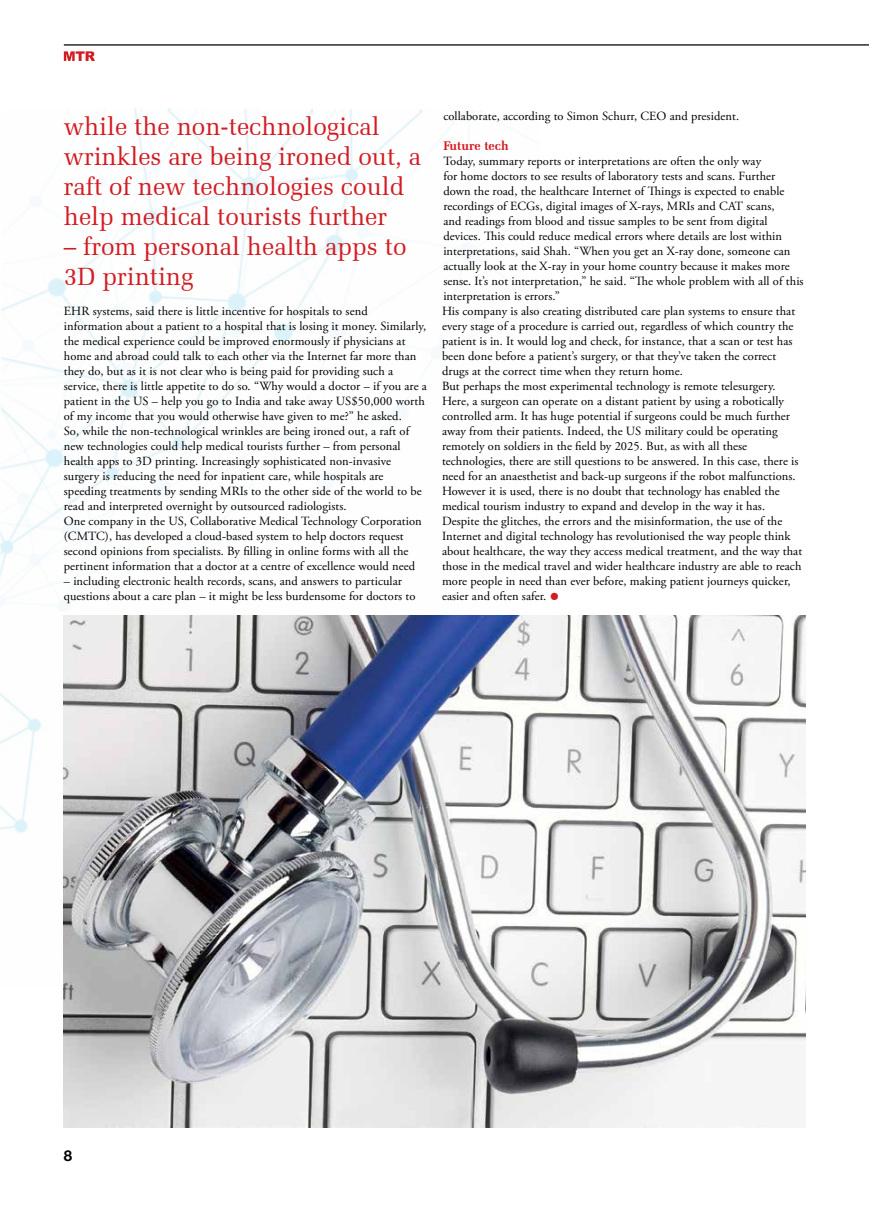
<style>
.page{position:relative;width:869px;height:1205px;background:#fff}
.page>*{position:absolute;margin:0;border:0;box-sizing:border-box;transform-origin:0 0}
.t1{font:25px/30px "Zapf Elliptical 711 BT";color:#d31b22}
.t2{font:700 15px "Helvetica Neue LT Pro";color:#000}
.t3{font:12.5px/15px "Adobe Garamond Pro";letter-spacing:.005em;color:#000}
.t4{font:700 12.5px "Zapf Elliptical 711 BT";letter-spacing:.005em;color:#d31b22}
.s1{color:#d31b22}
</style>
<div class="page">
<hr style="left:64px;top:44px;width:804px;height:2px;background:#000">
<svg style="left:64px;top:51px;width:31px;height:10px"></svg>
<img style="left:0;top:108px;width:474px;height:881px">
<img style="left:64px;top:615px;width:740px;height:512px">
<h1 class="t1" style="left:64px;top:111px;width:359px">while the non-technological wrinkles are being ironed out, a raft of new technologies could help medical tourists further</h1>
<h1 class="t1" style="left:64px;top:231px;width:344px">– from personal health apps to<br>3D printing</h1>
<p class="t3" style="left:64px;top:304px;width:364px">EHR systems, said there is little incentive for hospitals to send information about a patient to a hospital that is losing it money. Similarly, the medical experience could be improved enormously if physicians at home and abroad could talk to each other via the Internet far more than they do, but as it is not clear who is being paid for providing such a service, there is little appetite to do so. “Why would a doctor – if you are a patient in the US – help you go to India and take away US$50,000 worth of my income that you would otherwise have given to me?” he asked.<br>So, while the non-technological wrinkles are being ironed out, a raft of new technologies could help medical tourists further – from personal health apps to 3D printing. Increasingly sophisticated non-invasive surgery is reducing the need for inpatient care, while hospitals are speeding treatments by sending MRIs to the other side of the world to be read and interpreted overnight by outsourced radiologists.<br>One company in the US, Collaborative Medical Technology Corporation (CMTC), has developed a cloud-based system to help doctors request second opinions from specialists. By filling in online forms with all the pertinent information that a doctor at a centre of excellence would need</p>
<p class="t3" style="left:64px;top:574px;width:353px">– including electronic health records, scans, and answers to particular questions about a care plan – it might be less burdensome for doctors to</p>
<p class="t3" style="left:443px;top:109px;width:297px">collaborate, according to Simon Schurr, CEO and president.</p>
<p class="t4" style="left:443px;top:138px;width:67px">Future tech</p>
<p class="t3" style="left:442px;top:154px;width:363px">Today, summary reports or interpretations are often the only way<br>for home doctors to see results of laboratory tests and scans. Further down the road, the healthcare Internet of Things is expected to enable recordings of ECGs, digital images of X-rays, MRIs and CAT scans,<br>and readings from blood and tissue samples to be sent from digital devices. This could reduce medical errors where details are lost within interpretations, said Shah. “When you get an X-ray done, someone can actually look at the X-ray in your home country because it makes more sense. It’s not interpretation,” he said. “The whole problem with all of this interpretation is errors.”<br>His company is also creating distributed care plan systems to ensure that every stage of a procedure is carried out, regardless of which country the patient is in. It would log and check, for instance, that a scan or test has been done before a patient’s surgery, or that they’ve taken the correct drugs at the correct time when they return home.<br>But perhaps the most experimental technology is remote telesurgery.<br>Here, a surgeon can operate on a distant patient by using a robotically controlled arm. It has huge potential if surgeons could be much further away from their patients. Indeed, the US military could be operating remotely on soldiers in the field by 2025. But, as with all these technologies, there are still questions to be answered. In this case, there is need for an anaesthetist and back-up surgeons if the robot malfunctions.<br>However it is used, there is no doubt that technology has enabled the medical tourism industry to expand and develop in the way it has.<br>Despite the glitches, the errors and the misinformation, the use of the Internet and digital technology has revolutionised the way people think about healthcare, the way they access medical treatment, and the way that those in the medical travel and wider healthcare industry are able to reach more people in need than ever before, making patient journeys quicker, easier and often safer. <span class="s1">●</span></p>
<p class="t2" style="left:64px;top:1146px;width:10px">8</p>
</div>
